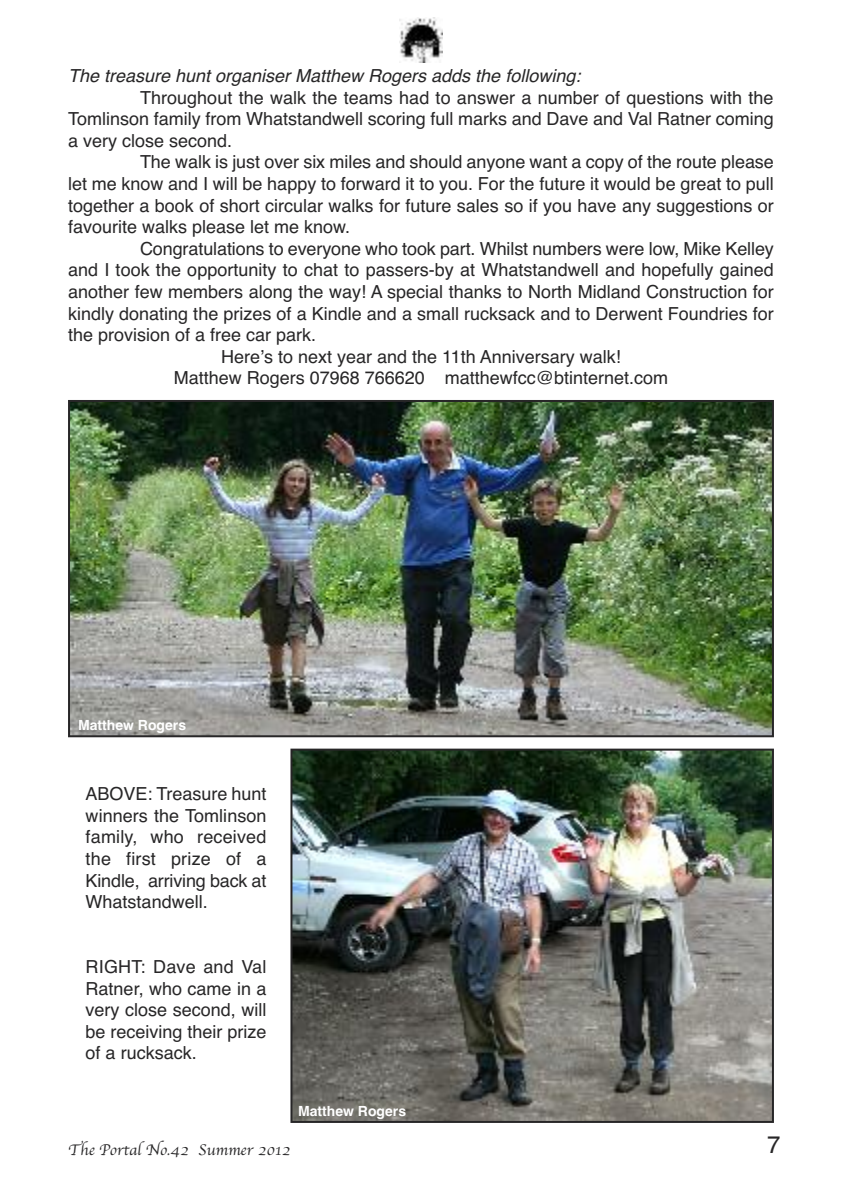
<style>
.page{position:relative;width:842px;height:1191px;background:#fff}
.page>*{position:absolute;margin:0;border:0;box-sizing:border-box;transform-origin:0 0}
.t1{font:24px "Helvetica";color:#272627}
.t2{font:18px/21.6px "Helvetica";color:#272627;text-align:justify}
.t3{font:italic 18px "Helvetica";color:#272627}
.t4{font:16px "Apple Chancery";color:#272627}
.t5{font:700 14px "Helvetica";color:#fff}
</style>
<div class="page">
<img style="left:399px;top:17px;width:44px;height:45px">
<img style="left:293px;top:751px;width:478px;height:369px">
<div style="left:290px;top:748px;width:484px;height:375px;border:2px solid #272627"></div>
<img style="left:71px;top:403px;width:700px;height:331px">
<div style="left:68px;top:400px;width:706px;height:337px;border:2px solid #272627"></div>
<p class="t3" style="left:68px;top:65px;width:520px">The treasure hunt organiser Matthew Rogers adds the following:</p>
<p class="t2" style="left:140px;top:86px;width:635px">Throughout the walk the teams had to answer a number of questions with the</p>
<p class="t2" style="left:68px;top:108px;width:707px">Tomlinson family from Whatstandwell scoring full marks and Dave and Val Ratner coming</p>
<p class="t2" style="left:68px;top:130px;width:166px">a very close second.</p>
<p class="t2" style="left:140px;top:151px;width:635px">The walk is just over six miles and should anyone want a copy of the route please</p>
<p class="t2" style="left:68px;top:173px;width:707px">let me know and I will be happy to forward it to you. For the future it would be great to pull</p>
<p class="t2" style="left:68px;top:194px;width:707px">together a book of short circular walks for future sales so if you have any suggestions or</p>
<p class="t2" style="left:68px;top:216px;width:284px">favourite walks please let me know.</p>
<p class="t2" style="left:140px;top:238px;width:635px">Congratulations to everyone who took part. Whilst numbers were low, Mike Kelley</p>
<p class="t2" style="left:68px;top:259px;width:707px">and I took the opportunity to chat to passers-by at Whatstandwell and hopefully gained</p>
<p class="t2" style="left:68px;top:281px;width:707px">another few members along the way! A special thanks to North Midland Construction for</p>
<p class="t2" style="left:68px;top:302px;width:707px">kindly donating the prizes of a Kindle and a small rucksack and to Derwent Foundries for</p>
<p class="t2" style="left:68px;top:324px;width:250px">the provision of a free car park.</p>
<p class="t2" style="left:221px;top:346px;width:401px">Hereʼs to next year and the 11th Anniversary walk!</p>
<p class="t2" style="left:174px;top:367px;width:496px">Matthew Rogers 07968 766620 matthewfcc@btinternet.com</p>
<p class="t5" style="left:78px;top:717px;width:110px">Matthew Rogers</p>
<p class="t2" style="left:86px;top:783px;width:182px">ABOVE: Treasure hunt winners the Tomlinson family, who received the first prize of a Kindle, arriving back at Whatstandwell.</p>
<p class="t2" style="left:86px;top:956px;width:182px">RIGHT: Dave and Val Ratner, who came in a very close second, will be receiving their prize of a rucksack.</p>
<p class="t5" style="left:298px;top:1102px;width:110px">Matthew Rogers</p>
<p class="t4" style="left:68px;top:1140px;width:224px">The Portal No.42 Summer 2012</p>
<h1 class="t1" style="left:767px;top:1130px;width:15px">7</h1>
</div>
